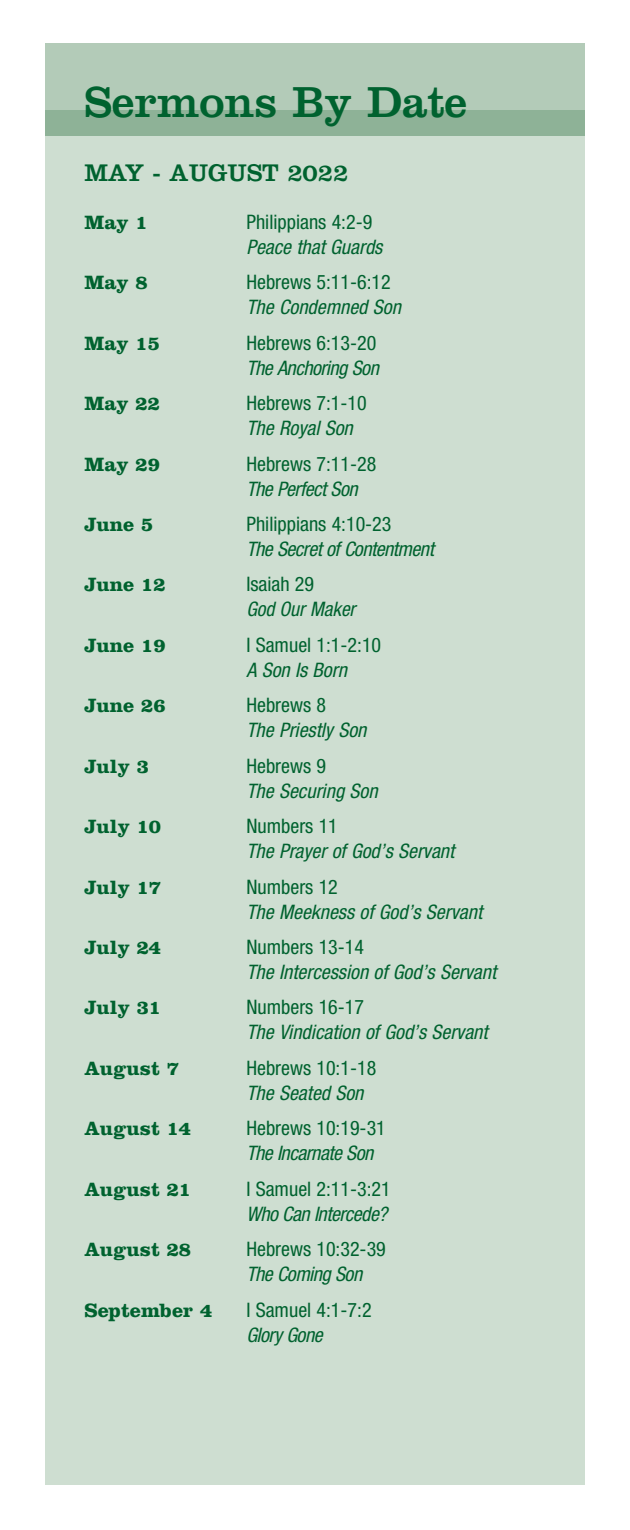
<style>
.page{position:relative;width:630px;height:1530px;background:#fff}
.page>*{position:absolute;margin:0;border:0;box-sizing:border-box;transform-origin:0 0}
.section_head{font:45px "Clarendon";color:#00622f}
.section_head-2{font:25px "Clarendon";color:#00622f}
.sans_body{font:condensed 20px/25px "Helvetica Neue";color:#00622f}
.sans_body-2{font:italic condensed 20px/25px "Helvetica Neue";color:#00622f}
.sans_body-3{font:700 20px "Clarendon";color:#00622f}
.sans_body-4{font:italic condensed 20px/25px "Helvetica Neue";letter-spacing:-.025em;color:#00622f}
.s1{font-style:normal}
.s2{font-style:italic}
</style>
<div class="page">
<div style="left:45px;top:131px;width:540px;height:1354px;background:#ceded1"></div>
<div style="left:45px;top:43px;width:540px;height:68px;background:#b3cbb8"></div>
<div style="left:45px;top:110px;width:540px;height:25px;background:#8eb297"></div>
<p class="section_head" style="left:84px;top:76px;width:384px">Sermons By Date</p>
<p class="section_head-2" style="left:84px;top:158px;width:266px">MAY - AUGUST 2022</p>
<p class="sans_body-3" style="left:84px;top:210px;width:65px">May 1</p>
<p class="sans_body" style="left:246px;top:209px;width:127px">Philippians 4:2-9</p>
<p class="sans_body-2" style="left:246px;top:234px;width:138px">Peace that Guards</p>
<p class="sans_body-3" style="left:84px;top:270px;width:65px">May 8</p>
<p class="sans_body" style="left:246px;top:270px;width:146px">Hebrews 5:11-6:12</p>
<p class="sans_body-2" style="left:246px;top:295px;width:156px">The Condemned Son</p>
<p class="sans_body-3" style="left:84px;top:331px;width:77px">May 15</p>
<p class="sans_body-4" style="left:246px;top:330px;width:134px"><span class="s1">Hebrews 6:13-20<br></span>The Anchoring Son</p>
<p class="sans_body-3" style="left:84px;top:391px;width:77px">May 22</p>
<p class="sans_body" style="left:246px;top:390px;width:122px">Hebrews 7:1-10<br><span class="s2">The Royal Son</span></p>
<p class="sans_body-3" style="left:84px;top:452px;width:77px">May 29</p>
<p class="sans_body" style="left:246px;top:451px;width:131px">Hebrews 7:11-28</p>
<p class="sans_body-4" style="left:246px;top:476px;width:113px">The Perfect Son</p>
<p class="sans_body-3" style="left:84px;top:512px;width:70px">June 5</p>
<p class="sans_body-4" style="left:246px;top:511px;width:189px"><span class="s1">Philippians 4:10-23<br></span>The Secret of Contentment</p>
<p class="sans_body-3" style="left:84px;top:573px;width:83px">June 12</p>
<p class="sans_body-2" style="left:246px;top:572px;width:111px"><span class="s1">Isaiah 29<br></span>God Our Maker</p>
<p class="sans_body-3" style="left:84px;top:633px;width:83px">June 19</p>
<p class="sans_body" style="left:246px;top:632px;width:136px">I Samuel 1:1-2:10<br><span class="s2">A Son Is Born</span></p>
<p class="sans_body-3" style="left:84px;top:693px;width:83px">June 26</p>
<p class="sans_body-2" style="left:246px;top:693px;width:122px"><span class="s1">Hebrews 8<br></span>The Priestly Son</p>
<p class="sans_body-3" style="left:84px;top:754px;width:66px">July 3</p>
<p class="sans_body" style="left:246px;top:753px;width:81px">Hebrews 9</p>
<p class="sans_body-2" style="left:246px;top:778px;width:133px">The Securing Son</p>
<p class="sans_body-3" style="left:84px;top:814px;width:78px">July 10</p>
<p class="sans_body-2" style="left:246px;top:813px;width:209px"><span class="s1">Numbers 11<br></span>The Prayer of God’s Servant</p>
<p class="sans_body-3" style="left:84px;top:875px;width:78px">July 17</p>
<p class="sans_body-2" style="left:246px;top:874px;width:237px"><span class="s1">Numbers 12<br></span>The Meekness of God’s Servant</p>
<p class="sans_body-3" style="left:84px;top:935px;width:78px">July 24</p>
<p class="sans_body-2" style="left:246px;top:934px;width:251px"><span class="s1">Numbers 13-14<br></span>The Intercession of God’s Servant</p>
<p class="sans_body-3" style="left:84px;top:996px;width:78px">July 31</p>
<p class="sans_body-2" style="left:246px;top:995px;width:243px"><span class="s1">Numbers 16-17<br></span>The Vindication of God’s Servant</p>
<p class="sans_body-3" style="left:84px;top:1056px;width:96px">August 7</p>
<p class="sans_body" style="left:246px;top:1055px;width:131px">Hebrews 10:1-18<br><span class="s2">The Seated Son</span></p>
<p class="sans_body-3" style="left:84px;top:1117px;width:108px">August 14</p>
<p class="sans_body" style="left:246px;top:1116px;width:141px">Hebrews 10:19-31<br><span class="s2">The Incarnate Son</span></p>
<p class="sans_body-3" style="left:84px;top:1177px;width:108px">August 21</p>
<p class="sans_body" style="left:246px;top:1176px;width:146px">I Samuel 2:11-3:21<br><span class="s2">Who Can Intercede?</span></p>
<p class="sans_body-3" style="left:84px;top:1237px;width:108px">August 28</p>
<p class="sans_body" style="left:246px;top:1237px;width:141px">Hebrews 10:32-39<br><span class="s2">The Coming Son</span></p>
<p class="sans_body-3" style="left:84px;top:1298px;width:129px">September 4</p>
<p class="sans_body" style="left:246px;top:1297px;width:127px">I Samuel 4:1-7:2<br><span class="s2">Glory Gone</span></p>
</div>
